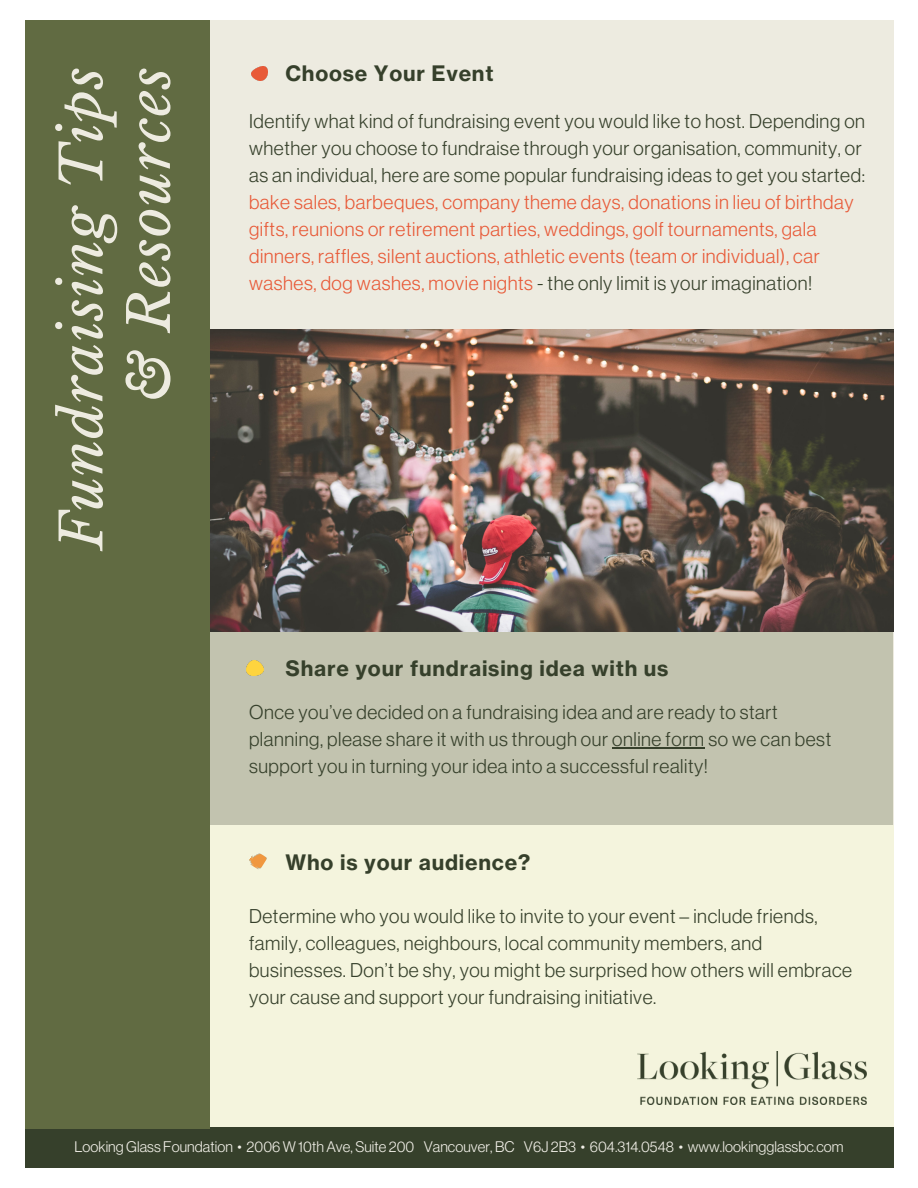
<style>
.page{position:relative;width:918px;height:1188px;background:#fff}
.page>*{position:absolute;margin:0;border:0;box-sizing:border-box;transform-origin:0 0}
.t1{font:italic 57px/67.5px "Libre Baskerville";letter-spacing:.025em;color:#edebe0;text-align:right}
.t2{font:21px "N Haas Grotesk TX Pro 75 Bd";letter-spacing:.035em;color:#36402b}
.t3{font:19.5px/27px "N Haas Grotesk DS Std 45 Lt";letter-spacing:.03em;color:#36402b}
.t4{font:19.5px/27px "N Haas Grotesk DS Std 45 Lt";letter-spacing:.03em;color:#e85a38}
.t5{font:15px "N Haas Grotesk DS Std 45 Lt";letter-spacing:.005em;color:#f2f0e8}
.s1{color:#36402b}
</style>
<div class="page">
<div style="left:25px;top:20px;width:868px;height:1148px;background:#edebe0"></div>
<div style="left:29px;top:631px;width:864px;height:195px;background:#c2c3af"></div>
<div style="left:25px;top:825px;width:868px;height:313px;background:#f4f4dd"></div>
<img style="left:637px;top:1052px;width:230px;height:53px">
<div style="left:25px;top:1128px;width:868px;height:40px;background:#36402b"></div>
<img style="left:209px;top:330px;width:684px;height:301px">
<div style="left:25px;top:20px;width:184px;height:1108px;background:#616b42"></div>
<img style="left:249px;top:853px;width:18px;height:16px">
<img style="left:247px;top:660px;width:16px;height:16px">
<hr style="left:612px;top:747px;width:93px;height:1px;background:#36402b">
<img style="left:252px;top:67px;width:15px;height:13px">
<h1 class="t1" style="left:49px;top:550px;width:485px;rotate:-90deg">Fundraising Tips &amp; Resources</h1>
<p class="t2" style="left:285px;top:60px;width:210px">Choose Your Event</p>
<p class="t3" style="left:249px;top:108px;width:618px">Identify what kind of fundraising event you would like to host. Depending on whether you choose to fundraise through your organisation, community, or as an individual, here are some popular fundraising ideas to get you started:</p>
<p class="t4" style="left:249px;top:189px;width:606px">bake sales, barbeques, company theme days, donations in lieu of birthday gifts, reunions or retirement parties, weddings, golf tournaments, gala dinners, raffles, silent auctions, athletic events (team or individual), car washes, dog washes, movie nights <span class="s1">- the only limit is your imagination!</span></p>
<p class="t2" style="left:285px;top:655px;width:385px">Share your fundraising idea with us</p>
<p class="t3" style="left:249px;top:699px;width:584px">Once you’ve decided on a fundraising idea and are ready to start planning, please share it with us through our online form so we can best support you in turning your idea into a successful reality!</p>
<p class="t2" style="left:285px;top:849px;width:246px">Who is your audience?</p>
<p class="t3" style="left:249px;top:902px;width:605px">Determine who you would like to invite to your event – include friends, family, colleagues, neighbours, local community members, and businesses. Don’t be shy, you might be surprised how others will embrace your cause and support your fundraising initiative.</p>
<p class="t5" style="left:74px;top:1138px;width:771px">Looking Glass Foundation • 2006 W 10th Ave, Suite 200 Vancouver, BC V6J 2B3 • 604.314.0548 • www.lookingglassbc.com</p>
</div>
